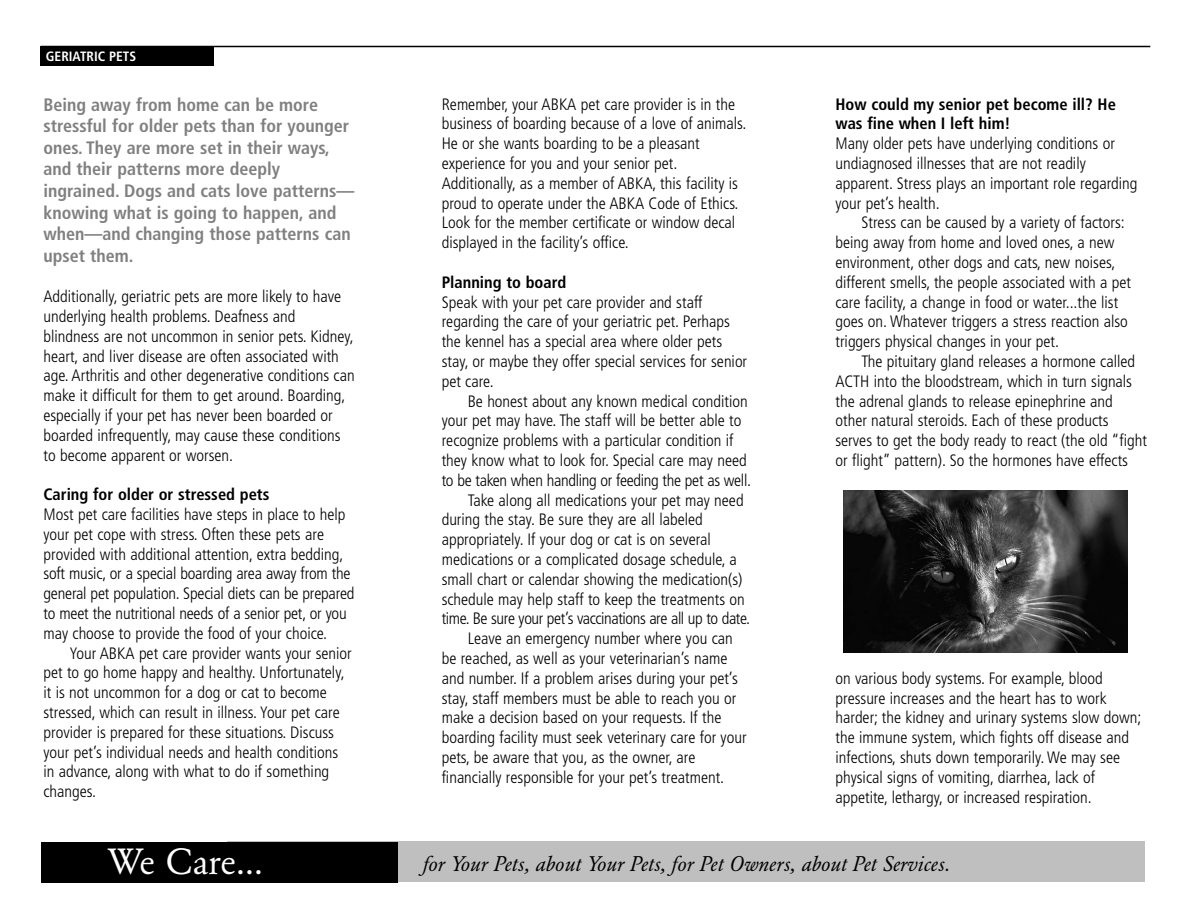
<style>
.page{position:relative;width:1188px;height:918px;background:#fff}
.page>*{position:absolute;margin:0;border:0;box-sizing:border-box;transform-origin:0 0}
.t1{font:36px "Garamond BE";color:#fff}
.t2{font:italic 21px "Garamond BE";letter-spacing:.01em;color:#000}
.t3{font:700 condensed 18px/21.6px "Frutiger";color:#808080}
.t4{font:300 condensed 16.5px/19.8px "Frutiger";color:#000}
.t5{font:700 condensed 16.5px/19.8px "Frutiger";color:#000}
.t6{font:300 condensed 16.5px "Frutiger";letter-spacing:-.025em;color:#000}
.t7{font:300 condensed 16.5px "Frutiger";letter-spacing:-.02em;color:#000}
.t8{font:700 condensed 13.5px "Frutiger";color:#fff}
</style>
<div class="page">
<div style="left:227px;top:842px;width:918px;height:40px;background:#bfbfbf"></div>
<div style="left:41px;top:842px;width:356px;height:40px;background:#000"></div>
<hr style="left:41px;top:46px;width:1109px;height:1px;background:#000">
<div style="left:40px;top:46px;width:174px;height:19px;background:#000"></div>
<img style="left:844px;top:490px;width:283px;height:162px">
<p class="t8" style="left:46px;top:51px;width:92px">GERIATRIC PETS</p>
<p class="t3" style="left:43px;top:95px;width:312px">Being away from home can be more stressful for older pets than for younger ones. They are more set in their ways, and their patterns more deeply ingrained. Dogs and cats love patterns— knowing what is going to happen, and when—and changing those patterns can upset them.</p>
<p class="t4" style="left:43px;top:288px;width:313px">Additionally, geriatric pets are more likely to have underlying health problems. Deafness and blindness are not uncommon in senior pets. Kidney, heart, and liver disease are often associated with age. Arthritis and other degenerative conditions can make it difficult for them to get around. Boarding, especially if your pet has never been boarded or boarded infrequently, may cause these conditions to become apparent or worsen.</p>
<p class="t5" style="left:43px;top:486px;width:228px">Caring for older or stressed pets</p>
<p class="t4" style="left:43px;top:506px;width:313px">Most pet care facilities have steps in place to help your pet cope with stress. Often these pets are provided with additional attention, extra bedding, soft music, or a special boarding area away from the general pet population. Special diets can be prepared to meet the nutritional needs of a senior pet, or you may choose to provide the food of your choice.</p>
<p class="t4" style="left:43px;top:644px;width:310px;text-indent:26px">Your ABKA pet care provider wants your senior pet to go home happy and healthy. Unfortunately, it is not uncommon for a dog or cat to become stressed, which can result in illness. Your pet care provider is prepared for these situations. Discuss your pet’s individual needs and health conditions in advance, along with what to do if something changes.</p>
<p class="t4" style="left:442px;top:95px;width:306px">Remember, your ABKA pet care provider is in the business of boarding because of a love of animals.<br>He or she wants boarding to be a pleasant experience for you and your senior pet.<br>Additionally, as a member of ABKA, this facility is proud to operate under the ABKA Code of Ethics.<br>Look for the member certificate or window decal displayed in the facility’s office.</p>
<p class="t5" style="left:442px;top:273px;width:126px">Planning to board</p>
<p class="t4" style="left:442px;top:293px;width:307px">Speak with your pet care provider and staff regarding the care of your geriatric pet. Perhaps the kennel has a special area where older pets stay, or maybe they offer special services for senior pet care.</p>
<p class="t4" style="left:468px;top:392px;width:282px">Be honest about any known medical condition</p>
<p class="t4" style="left:442px;top:412px;width:301px">your pet may have. The staff will be better able to</p>
<p class="t4" style="left:442px;top:432px;width:293px">recognize problems with a particular condition if</p>
<p class="t4" style="left:442px;top:452px;width:307px">they know what to look for. Special care may need</p>
<p class="t7" style="left:442px;top:473px;width:311px">to be taken when handling or feeding the pet as well.</p>
<p class="t4" style="left:468px;top:491px;width:277px">Take along all medications your pet may need</p>
<p class="t4" style="left:442px;top:511px;width:263px">during the stay. Be sure they are all labeled</p>
<p class="t4" style="left:442px;top:531px;width:271px">appropriately. If your dog or cat is on several</p>
<p class="t4" style="left:442px;top:551px;width:297px">medications or a complicated dosage schedule, a</p>
<p class="t4" style="left:442px;top:570px;width:302px">small chart or calendar showing the medication(s)</p>
<p class="t4" style="left:442px;top:590px;width:305px">schedule may help staff to keep the treatments on</p>
<p class="t6" style="left:442px;top:612px;width:310px">time. Be sure your pet’s vaccinations are all up to date.</p>
<p class="t4" style="left:468px;top:630px;width:267px">Leave an emergency number where you can</p>
<p class="t4" style="left:442px;top:650px;width:287px">be reached, as well as your veterinarian’s name</p>
<p class="t4" style="left:442px;top:669px;width:298px">and number. If a problem arises during your pet’s</p>
<p class="t4" style="left:442px;top:689px;width:296px">stay, staff members must be able to reach you or</p>
<p class="t4" style="left:442px;top:709px;width:281px">make a decision based on your requests. If the</p>
<p class="t4" style="left:442px;top:729px;width:306px">boarding facility must seek veterinary care for your</p>
<p class="t4" style="left:442px;top:749px;width:255px">pets, be aware that you, as the owner, are</p>
<p class="t4" style="left:442px;top:768px;width:284px">financially responsible for your pet’s treatment.</p>
<p class="t5" style="left:835px;top:95px;width:282px">How could my senior pet become ill? He was fine when I left him!</p>
<p class="t4" style="left:835px;top:135px;width:304px">Many older pets have underlying conditions or undiagnosed illnesses that are not readily apparent. Stress plays an important role regarding your pet’s health.</p>
<p class="t4" style="left:835px;top:214px;width:297px;text-indent:26px">Stress can be caused by a variety of factors: being away from home and loved ones, a new environment, other dogs and cats, new noises, different smells, the people associated with a pet care facility, a change in food or water...the list goes on. Whatever triggers a stress reaction also triggers physical changes in your pet.</p>
<p class="t4" style="left:835px;top:353px;width:313px;text-indent:26px">The pituitary gland releases a hormone called ACTH into the bloodstream, which in turn signals the adrenal glands to release epinephrine and other natural steroids. Each of these products serves to get the body ready to react (the old “fight or flight” pattern). So the hormones have effects</p>
<p class="t4" style="left:835px;top:669px;width:308px">on various body systems. For example, blood pressure increases and the heart has to work harder; the kidney and urinary systems slow down; the immune system, which fights off disease and infections, shuts down temporarily. We may see physical signs of vomiting, diarrhea, lack of appetite, lethargy, or increased respiration.</p>
<h1 class="t1" style="left:108px;top:847px;width:157px">We Care...</h1>
<p class="t2" style="left:423px;top:855px;width:529px">for Your Pets, about Your Pets, for Pet Owners, about Pet Services.</p>
</div>
